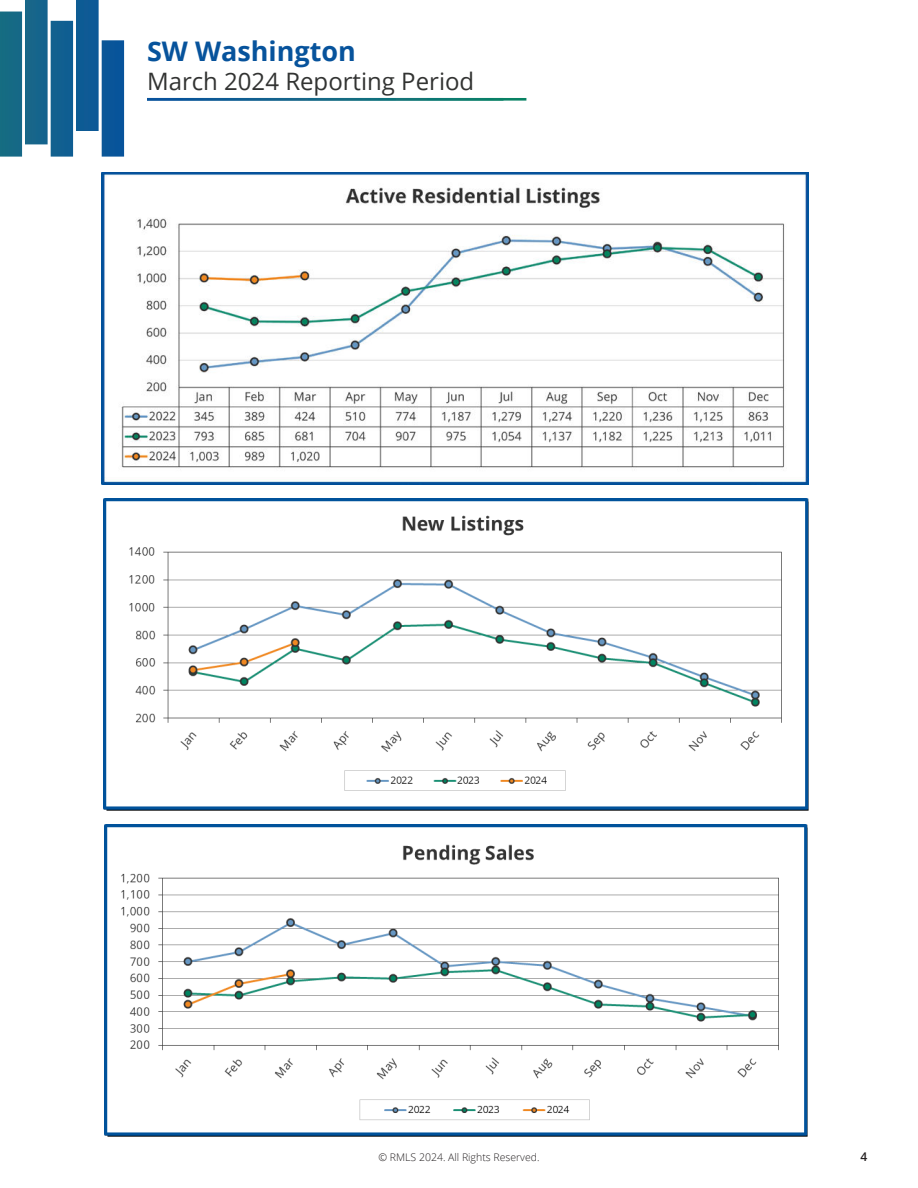
<style>
.page{position:relative;width:918px;height:1188px;background:#fff}
.page>*{position:absolute;margin:0;border:0;box-sizing:border-box;transform-origin:0 0}
.t1{font:700 27px "Open Sans";color:#07539c}
.t2{font:24px "Open Sans";color:#323332}
.t3{font:600 12px "Open Sans";color:#231f20}
.t4{font:300 10.5px "Open Sans";color:#231f20}
</style>
<div class="page">
<img style="left:101px;top:172px;width:708px;height:313px">
<img style="left:103px;top:498px;width:705px;height:313px">
<img style="left:105px;top:825px;width:703px;height:311px">
<svg style="left:0;top:0;width:124px;height:157px"></svg>
<h1 class="t1" style="left:147px;top:41px;width:210px">SW Washington</h1>
<h2 class="t2" style="left:147px;top:72px;width:329px">March 2024 Reporting Period</h2>
<p class="t4" style="left:378px;top:1154px;width:163px">© RMLS 2024. All Rights Reserved.</p>
<p class="t3" style="left:860px;top:1152px;width:8px">4</p>
</div>
